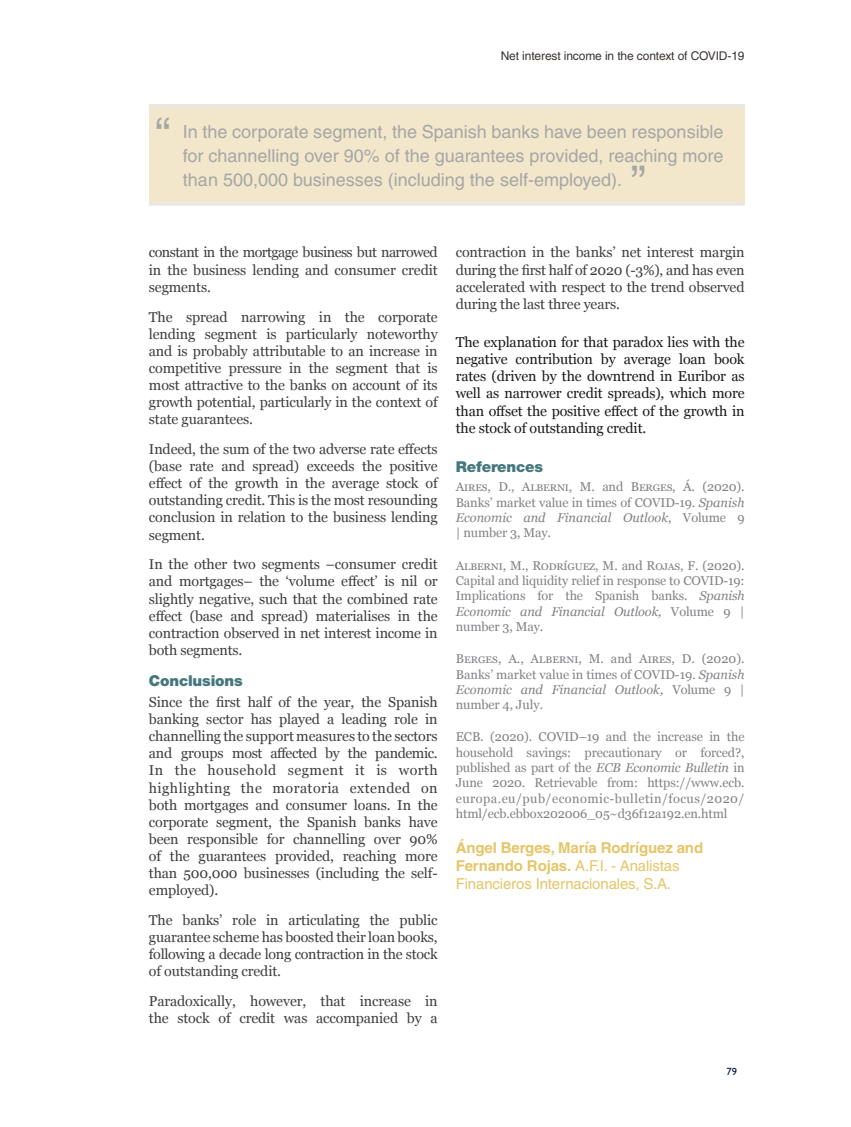
<style>
.page{position:relative;width:851px;height:1127px;background:#fff}
.page>*{position:absolute;margin:0;border:0;box-sizing:border-box;transform-origin:0 0}
._10_-_Texto_Grisete{font:45px "Helvetica";color:#a6a6a6}
._10_-_Texto_Grisete-2{font:18px/24px "Helvetica";color:#a6a6a6;text-align:justify}
._11_-_Autor_final{font:15px/18px "Helvetica";letter-spacing:-.01em;color:#e6c568}
._05_-_Epigrafe{font:900 15px "Helvetica Neue";letter-spacing:-.01em;color:#45777e}
._04_-_Texto_general{font:14.25px/17.1px "Georgia";letter-spacing:-.01em;color:#3e3e3f;text-align:justify}
._04_-_Texto_general-2{font:14.25px/17.1px "Georgia";letter-spacing:-.01em;color:#1a1a1a;text-align:justify}
._19_-_References{font:12.75px/15.3px "Georgia";letter-spacing:-.01em;color:#808285;text-align:justify}
._18_-_Notes_Final{font:12.75px/15.3px "Georgia";letter-spacing:-.01em;color:#808285;text-align:justify}
.t1{font:12px "Helvetica";letter-spacing:-.01em;color:#3b3532}
.t2{font:500 10.5px "Gill Sans MT Std";color:#00163d}
.s1{font-style:italic}
.s2{font-family:"Helvetica CE";font-weight:700}
</style>
<div class="page">
<div style="left:149px;top:104px;width:595px;height:100px;background:#f3e7cb"></div>
<hr style="left:149px;top:105px;width:595px;height:3px;background:#e6e6e6">
<hr style="left:149px;top:203px;width:595px;height:3px;background:#e6e6e6">
<p class="t1" style="left:500px;top:49px;width:245px">Net interest income in the context of COVID-19</p>
<p class="_10_-_Texto_Grisete" style="left:155px;top:108px;width:16px">“</p>
<p class="_10_-_Texto_Grisete-2" style="left:183px;top:119px;width:542px">In the corporate segment, the Spanish banks have been responsible for channelling over 90% of the guarantees provided, reaching more than 500,000 businesses (including the self-employed).</p>
<p class="_10_-_Texto_Grisete" style="left:631px;top:156px;width:16px">”</p>
<p class="_04_-_Texto_general" style="left:149px;top:244px;width:290px">constant in the mortgage business but narrowed in the business lending and consumer credit segments.</p>
<p class="_04_-_Texto_general" style="left:149px;top:308px;width:290px">The spread narrowing in the corporate lending segment is particularly noteworthy and is probably attributable to an increase in competitive pressure in the segment that is most attractive to the banks on account of its growth potential, particularly in the context of state guarantees.</p>
<p class="_04_-_Texto_general" style="left:149px;top:441px;width:290px">Indeed, the sum of the two adverse rate effects (base rate and spread) exceeds the positive effect of the growth in the average stock of outstanding credit. This is the most resounding conclusion in relation to the business lending segment.</p>
<p class="_04_-_Texto_general" style="left:149px;top:556px;width:290px">In the other two segments –consumer credit and mortgages– the ‘volume effect’ is nil or slightly negative, such that the combined rate effect (base and spread) materialises in the contraction observed in net interest income in both segments.</p>
<p class="_05_-_Epigrafe" style="left:149px;top:671px;width:95px">Conclusions</p>
<p class="_04_-_Texto_general" style="left:149px;top:694px;width:290px">Since the first half of the year, the Spanish banking sector has played a leading role in channelling the support measures to the sectors and groups most affected by the pandemic.<br>In the household segment it is worth highlighting the moratoria extended on both mortgages and consumer loans. In the corporate segment, the Spanish banks have been responsible for channelling over 90% of the guarantees provided, reaching more than 500,000 businesses (including the self&shy;employed).</p>
<p class="_04_-_Texto_general" style="left:149px;top:912px;width:290px">The banks’ role in articulating the public guarantee scheme has boosted their loan books, following a decade long contraction in the stock of outstanding credit.</p>
<p class="_04_-_Texto_general" style="left:149px;top:993px;width:290px">Paradoxically, however, that increase in the stock of credit was accompanied by a</p>
<p class="_04_-_Texto_general" style="left:455px;top:244px;width:290px">contraction in the banks’ net interest margin during the first half of 2020 (-3%), and has even accelerated with respect to the trend observed during the last three years.</p>
<p class="_04_-_Texto_general-2" style="left:455px;top:334px;width:290px">The explanation for that paradox lies with the negative contribution by average loan book rates (driven by the downtrend in Euribor as well as narrower credit spreads), which more than offset the positive effect of the growth in the stock of outstanding credit.</p>
<p class="_05_-_Epigrafe" style="left:455px;top:458px;width:89px">References</p>
<p class="_19_-_References" style="left:455px;top:480px;width:290px">Aires, D., Alberni, M. and Berges, Á. (2020).<br>Banks’ market value in times of COVID-19. <span class="s1">Spanish Economic and Financial Outlook</span>, Volume 9 | number 3, May.</p>
<p class="_18_-_Notes_Final" style="left:455px;top:558px;width:290px">Alberni, M., Rodríguez, M. and Rojas, F. (2020).<br>Capital and liquidity relief in response to COVID-19:<br>Implications for the Spanish banks. <span class="s1">Spanish Economic and Financial Outlook,</span> Volume 9 | number 3, May.</p>
<p class="_18_-_Notes_Final" style="left:455px;top:651px;width:290px">Berges, A., Alberni, M. and Aires, D. (2020).<br>Banks’ market value in times of COVID-19. <span class="s1">Spanish Economic and Financial Outlook,</span> Volume 9 | number 4, July.</p>
<p class="_19_-_References" style="left:455px;top:730px;width:290px">ECB. (2020). COVID–19 and the increase in the household savings: precautionary or forced?, published as part of the <span class="s1">ECB Economic Bulletin</span> in June 2020. Retrievable from: https://www.ecb. europa.eu/pub/economic-bulletin/focus/2020/ html/ecb.ebbox202006_05~d36f12a192.en.html</p>
<p class="_11_-_Autor_final" style="left:455px;top:839px;width:249px"><span class="s2">Ángel Berges, María Rodríguez and<br>Fernando Rojas.</span> A.F.I. - Analistas<br>Financieros Internacionales, S.A.</p>
<p class="t2" style="left:726px;top:1065px;width:12px">79</p>
</div>
